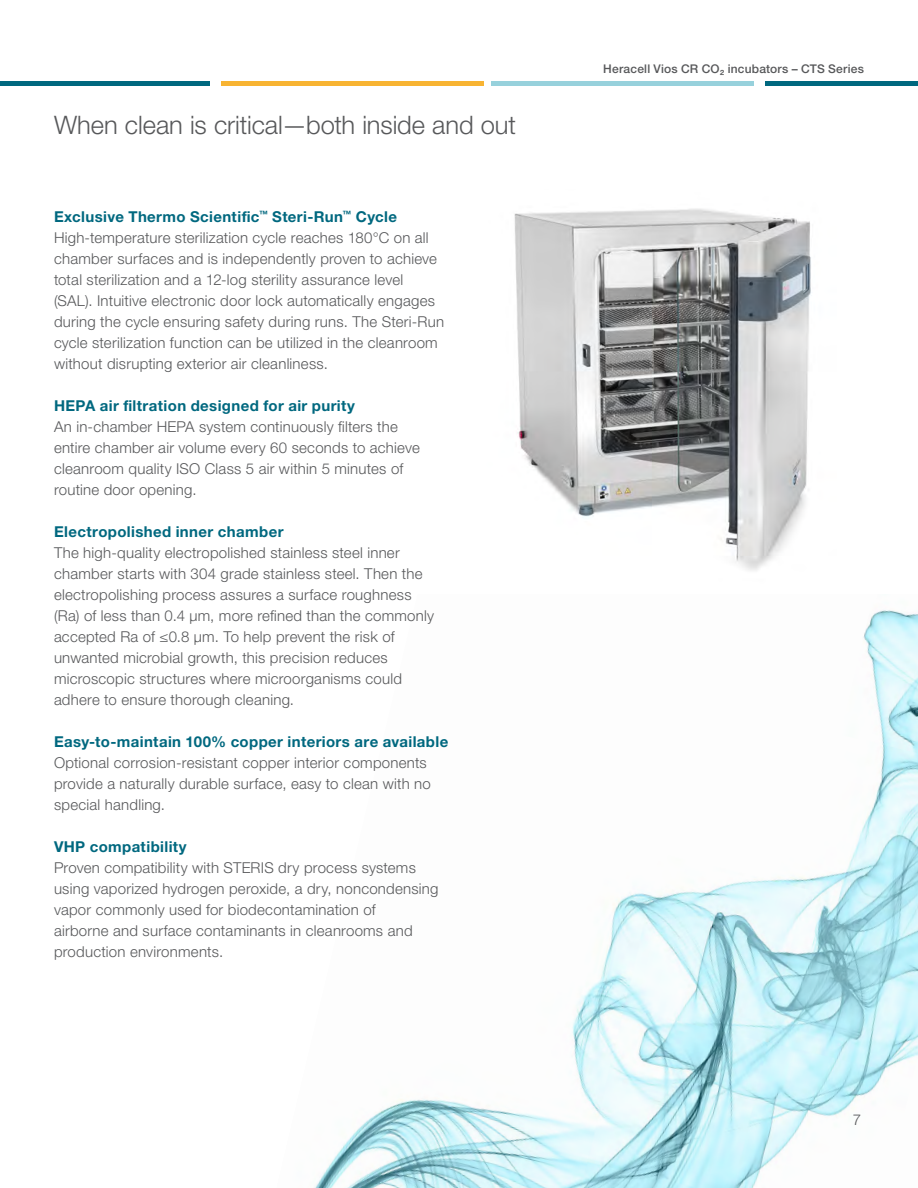
<style>
.page{position:relative;width:918px;height:1188px;background:#fff}
.page>*{position:absolute;margin:0;border:0;box-sizing:border-box;transform-origin:0 0}
.Subject_Header{font:300 25.5px "Helvetica Neue LTW1 G";letter-spacing:-.005em;color:#57585a}
.Body_Copy{font:300 15px/21px "Helvetica Neue LTW1 G";letter-spacing:.015em;color:#57585a}
.Content_Header{font:700 15px "Helvetica Neue LTW1 G";letter-spacing:.025em;color:#00687f}
.t1{font:500 12px "Helvetica Neue LTW1 G";letter-spacing:.015em;color:#57585a}
</style>
<div class="page">
<hr style="left:0;top:81px;width:210px;height:4px;background:#00687f">
<hr style="left:491px;top:81px;width:263px;height:4px;background:#97d1dc">
<hr style="left:221px;top:81px;width:263px;height:4px;background:#f8b432">
<hr style="left:765px;top:81px;width:153px;height:4px;background:#00687f">
<img style="left:314px;top:610px;width:604px;height:578px">
<img style="left:514px;top:208px;width:297px;height:363px">
<p class="Subject_Header" style="left:54px;top:109px;width:464px">When clean is critical—both inside and out</p>
<p class="Content_Header" style="left:54px;top:207px;width:345px">Exclusive Thermo Scientific<sup>™</sup> Steri-Run<sup>™</sup> Cycle</p>
<p class="Body_Copy" style="left:54px;top:227px;width:392px">High-temperature sterilization cycle reaches 180°C on all chamber surfaces and is independently proven to achieve total sterilization and a 12-log sterility assurance level (SAL). Intuitive electronic door lock automatically engages during the cycle ensuring safety during runs. The Steri-Run cycle sterilization function can be utilized in the cleanroom without disrupting exterior air cleanliness.</p>
<p class="Content_Header" style="left:54px;top:396px;width:303px">HEPA air filtration designed for air purity</p>
<p class="Body_Copy" style="left:54px;top:416px;width:367px">An in-chamber HEPA system continuously filters the entire chamber air volume every 60 seconds to achieve cleanroom quality ISO Class 5 air within 5 minutes of routine door opening.</p>
<p class="Content_Header" style="left:54px;top:522px;width:231px">Electropolished inner chamber</p>
<p class="Body_Copy" style="left:54px;top:542px;width:382px">The high-quality electropolished stainless steel inner chamber starts with 304 grade stainless steel. Then the electropolishing process assures a surface roughness (Ra) of less than 0.4 μm, more refined than the commonly accepted Ra of ≤0.8 μm. To help prevent the risk of unwanted microbial growth, this precision reduces microscopic structures where microorganisms could adhere to ensure thorough cleaning.</p>
<p class="Content_Header" style="left:54px;top:732px;width:396px">Easy-to-maintain 100% copper interiors are available</p>
<p class="Body_Copy" style="left:54px;top:752px;width:378px">Optional corrosion-resistant copper interior components provide a naturally durable surface, easy to clean with no special handling.</p>
<p class="Content_Header" style="left:54px;top:837px;width:134px">VHP compatibility</p>
<p class="Body_Copy" style="left:54px;top:857px;width:386px">Proven compatibility with STERIS dry process systems using vaporized hydrogen peroxide, a dry, noncondensing vapor commonly used for biodecontamination of<br>airborne and surface contaminants in cleanrooms and production environments.</p>
<p class="t1" style="left:603px;top:62px;width:262px">Heracell Vios CR CO₂ incubators – CTS Series</p>
<p class="Body_Copy" style="left:853px;top:1109px;width:10px">7</p>
</div>
